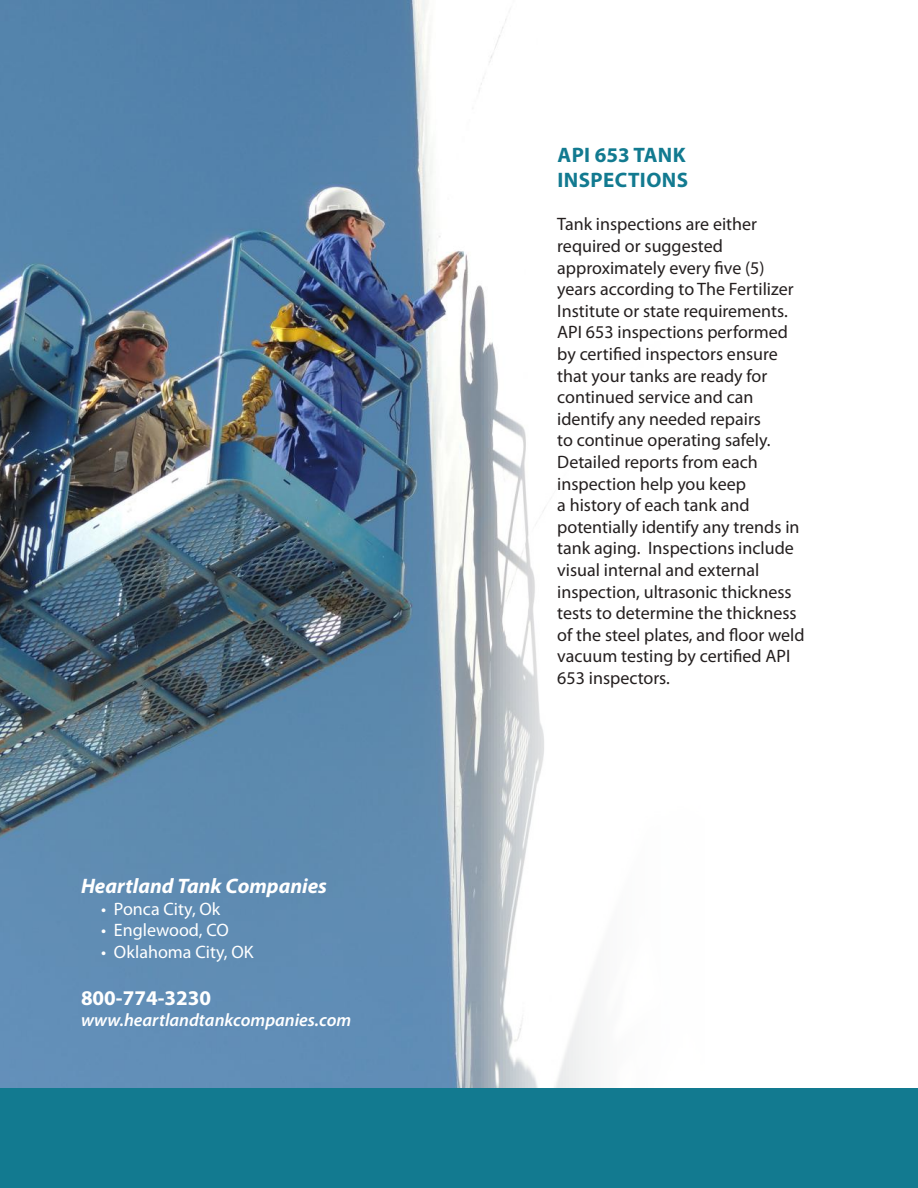
<style>
.page{position:relative;width:918px;height:1188px;background:#fff}
.page>*{position:absolute;margin:0;border:0;box-sizing:border-box;transform-origin:0 0}
.t1{font:italic 700 21px "Myriad Pro";color:#fff}
.t2{font:700 21px/25.2px "Myriad Pro";letter-spacing:.02em;color:#127a90}
.t3{font:700 21px "Myriad Pro";color:#fff}
.t4{font:18px/21.6px "Myriad Pro";color:#241f1f}
.t5{font:18px "Myriad Pro";color:#fff}
.t6{font:italic 600 18px "Myriad Pro";color:#fff}
</style>
<div class="page">
<img style="left:0;top:0;width:595px;height:1088px">
<div style="left:0;top:1088px;width:918px;height:100px;background:#127a90"></div>
<p class="t1" style="left:81px;top:873px;width:248px">Heartland Tank Companies</p>
<p class="t5" style="left:101px;top:898px;width:121px">• Ponca City, Ok</p>
<p class="t5" style="left:101px;top:919px;width:129px">• Englewood, CO</p>
<p class="t5" style="left:101px;top:941px;width:154px">• Oklahoma City, OK</p>
<p class="t3" style="left:81px;top:984px;width:132px">800-774-3230</p>
<p class="t6" style="left:81px;top:1009px;width:272px">www.heartlandtankcompanies.com</p>
<p class="t2" style="left:557px;top:142px;width:132px">API 653 TANK<br>INSPECTIONS</p>
<p class="t4" style="left:557px;top:213px;width:249px">Tank inspections are either required or suggested approximately every five (5) years according to The Fertilizer<br>Institute or state requirements.<br>API 653 inspections performed by certified inspectors ensure that your tanks are ready for continued service and can identify any needed repairs<br>to continue operating safely.<br>Detailed reports from each inspection help you keep<br>a history of each tank and potentially identify any trends in tank aging. Inspections include visual internal and external inspection, ultrasonic thickness tests to determine the thickness of the steel plates, and floor weld vacuum testing by certified API<br>653 inspectors.</p>
</div>
